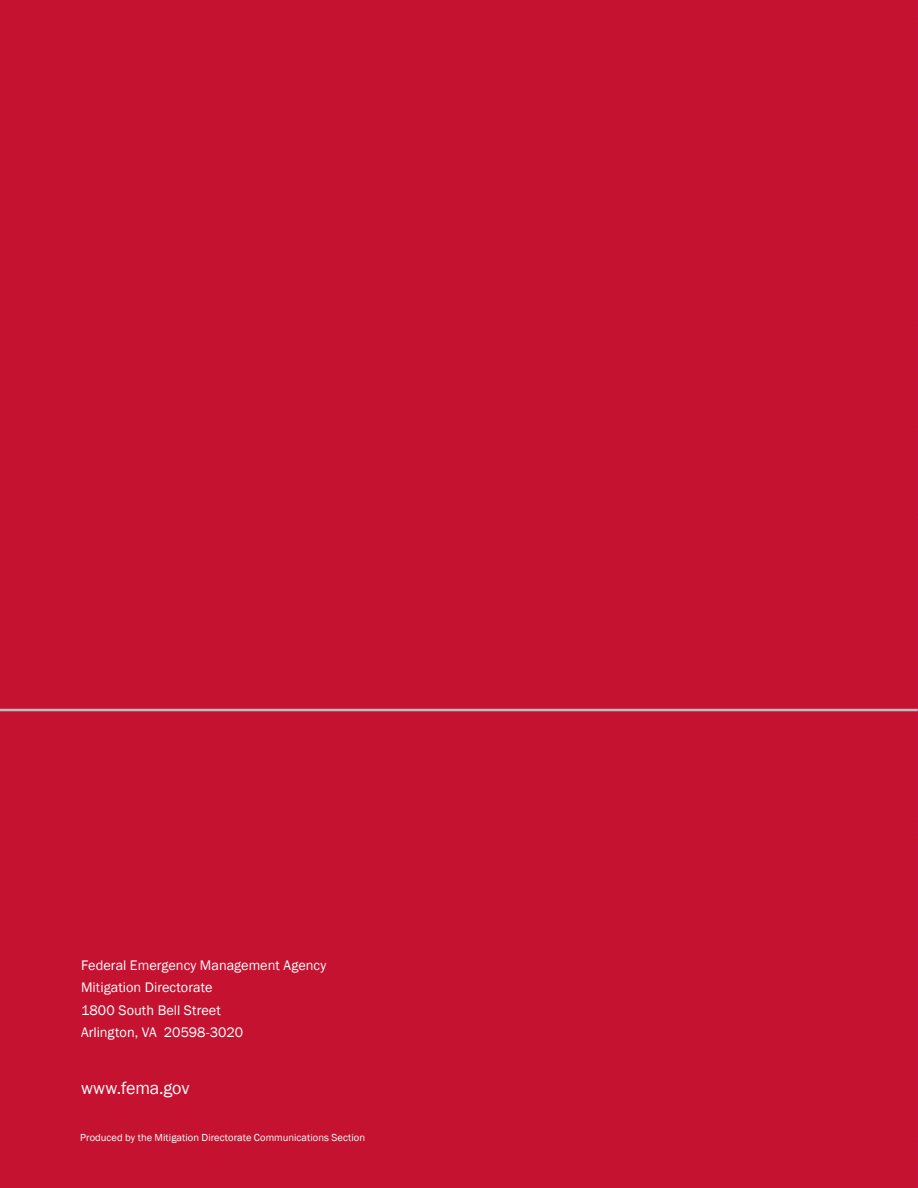
<style>
.page{position:relative;width:918px;height:1188px;background:#c41230}
.page>*{position:absolute;margin:0;border:0;box-sizing:border-box;transform-origin:0 0}
.t1{font:18px "Franklin Gothic";letter-spacing:-.01em;color:#fff}
.t2{font:14.25px/22.5px "Franklin Gothic";color:#fff}
.t3{font:10.5px "Franklin Gothic";letter-spacing:.005em;color:#fff}
</style>
<div class="page">
<hr style="left:0;top:709px;width:918px;height:2px;background:#babcbe">
<svg style="left:917px;top:0;width:1px;height:1188px"></svg>
<p class="t2" style="left:81px;top:954px;width:247px">Federal Emergency Management Agency<br>Mitigation Directorate<br>1800 South Bell Street<br>Arlington, VA 20598-3020</p>
<p class="t1" style="left:81px;top:1077px;width:110px">www.fema.gov</p>
<p class="t3" style="left:80px;top:1131px;width:286px">Produced by the Mitigation Directorate Communications Section</p>
</div>
